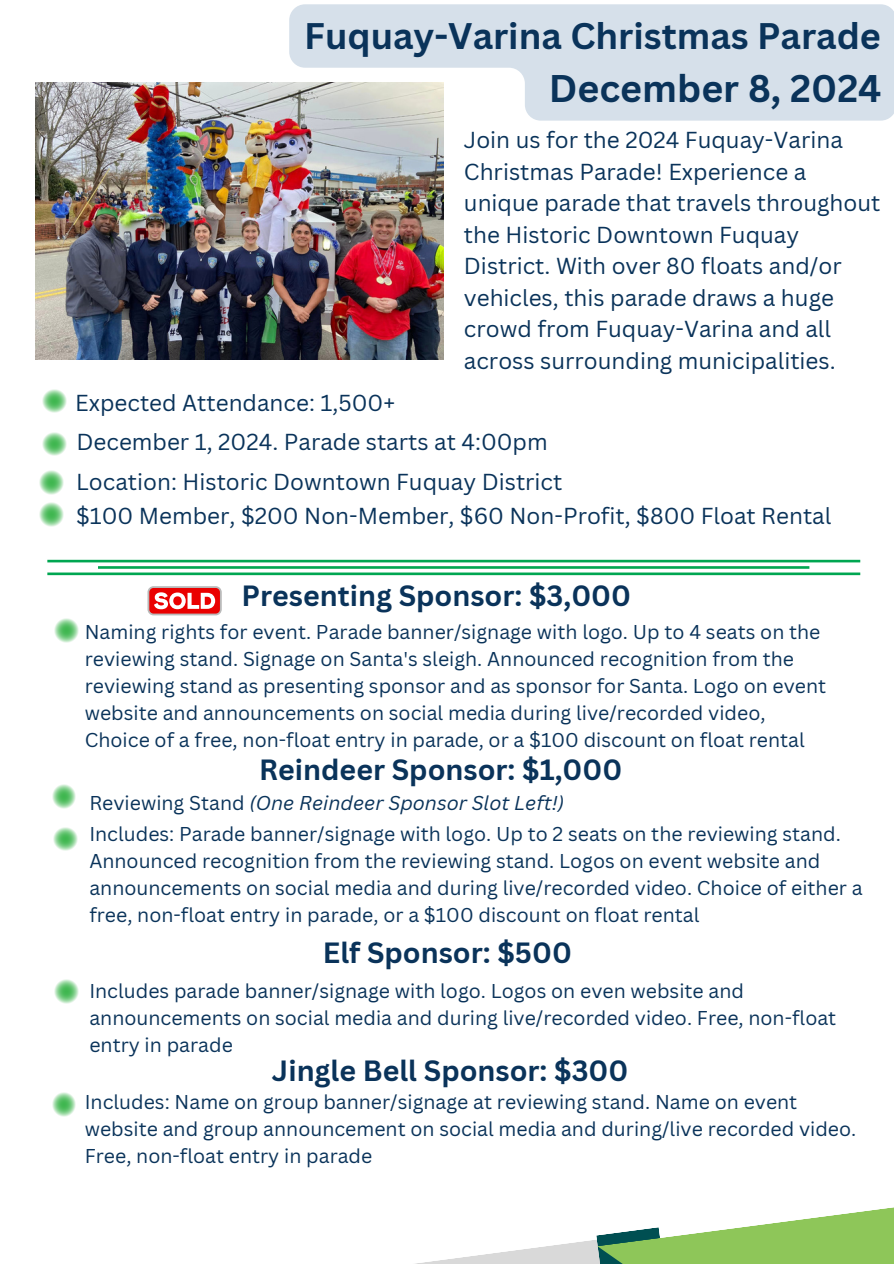
<style>
.page{position:relative;width:894px;height:1264px;background:#fff}
.page>*{position:absolute;margin:0;border:0;box-sizing:border-box;transform-origin:0 0}
.t1{font:700 37.5px "Canva Sans";color:#0a335a}
.t2{font:700 36px "Canva Sans";color:#0a335a}
.t3{font:700 28.5px "Canva Sans";color:#0a335a}
.t4{font:22.5px/31.5px "Canva Sans";color:#0a335a}
.t5{font:19.5px/27px "Canva Sans";color:#0a335a}
.t6{font:italic 19.5px "Canva Sans";color:#0a335a}
.s1{font-style:normal}
</style>
<div class="page">
<svg style="left:423px;top:1207px;width:470px;height:56px"></svg>
<img style="left:43px;top:389px;width:23px;height:24px">
<img style="left:43px;top:432px;width:23px;height:24px">
<img style="left:40px;top:470px;width:23px;height:24px">
<hr style="left:98px;top:566px;width:711px;height:3px;background:#00a651">
<hr style="left:47px;top:560px;width:813px;height:2px;background:#00a651">
<hr style="left:47px;top:572px;width:813px;height:3px;background:#00a651">
<img style="left:54px;top:618px;width:24px;height:24px">
<img style="left:52px;top:785px;width:24px;height:23px">
<img style="left:54px;top:979px;width:24px;height:24px">
<img style="left:35px;top:82px;width:409px;height:277px">
<svg style="left:289px;top:4px;width:604px;height:117px;fill:#d6e0ea"></svg>
<img style="left:40px;top:502px;width:23px;height:24px">
<img style="left:53px;top:827px;width:24px;height:23px">
<img style="left:52px;top:1092px;width:24px;height:24px">
<svg style="left:147px;top:586px;width:75px;height:29px"></svg>
<h3 class="t2" style="left:304px;top:10px;width:578px">Fuquay-Varina Christmas Parade</h3>
<h3 class="t1" style="left:548px;top:62px;width:334px">December 8, 2024</h3>
<p class="t4" style="left:464px;top:124px;width:418px">Join us for the 2024 Fuquay-Varina Christmas Parade! Experience a unique parade that travels throughout the Historic Downtown Fuquay District. With over 80 floats and/or vehicles, this parade draws a huge crowd from Fuquay-Varina and all across surrounding municipalities.</p>
<h3 class="t4" style="left:75px;top:386px;width:321px">Expected Attendance: 1,500+</h3>
<p class="t4" style="left:76px;top:425px;width:472px">December 1, 2024. Parade starts at 4:00pm</p>
<p class="t4" style="left:76px;top:465px;width:487px">Location: Historic Downtown Fuquay District</p>
<p class="t4" style="left:76px;top:499px;width:756px">$100 Member, $200 Non-Member, $60 Non-Profit, $800 Float Rental</p>
<p class="t3" style="left:241px;top:575px;width:391px">Presenting Sponsor: $3,000</p>
<p class="t5" style="left:85px;top:618px;width:742px">Naming rights for event. Parade banner/signage with logo. Up to 4 seats on the reviewing stand. Signage on Santa's sleigh. Announced recognition from the reviewing stand as presenting sponsor and as sponsor for Santa. Logo on event website and announcements on social media during live/recorded video,</p>
<p class="t5" style="left:85px;top:726px;width:721px">Choice of a free, non-float entry in parade, or a $100 discount on float rental</p>
<h2 class="t3" style="left:259px;top:749px;width:364px">Reindeer Sponsor: $1,000</h2>
<p class="t6" style="left:89px;top:788px;width:476px"><span class="s1">Reviewing Stand</span> (One Reindeer Sponsor Slot Left!)</p>
<p class="t5" style="left:89px;top:820px;width:774px">Includes: Parade banner/signage with logo. Up to 2 seats on the reviewing stand.<br>Announced recognition from the reviewing stand. Logos on event website and announcements on social media and during live/recorded video. Choice of either a free, non-float entry in parade, or a $100 discount on float rental</p>
<h2 class="t3" style="left:323px;top:932px;width:250px">Elf Sponsor: $500</h2>
<p class="t5" style="left:89px;top:976px;width:748px">Includes parade banner/signage with logo. Logos on even website and announcements on social media and during live/recorded video. Free, non-float entry in parade</p>
<p class="t3" style="left:272px;top:1050px;width:358px">Jingle Bell Sponsor: $300</p>
<p class="t5" style="left:85px;top:1087px;width:772px">Includes: Name on group banner/signage at reviewing stand. Name on event website and group announcement on social media and during/live recorded video.<br>Free, non-float entry in parade</p>
</div>
